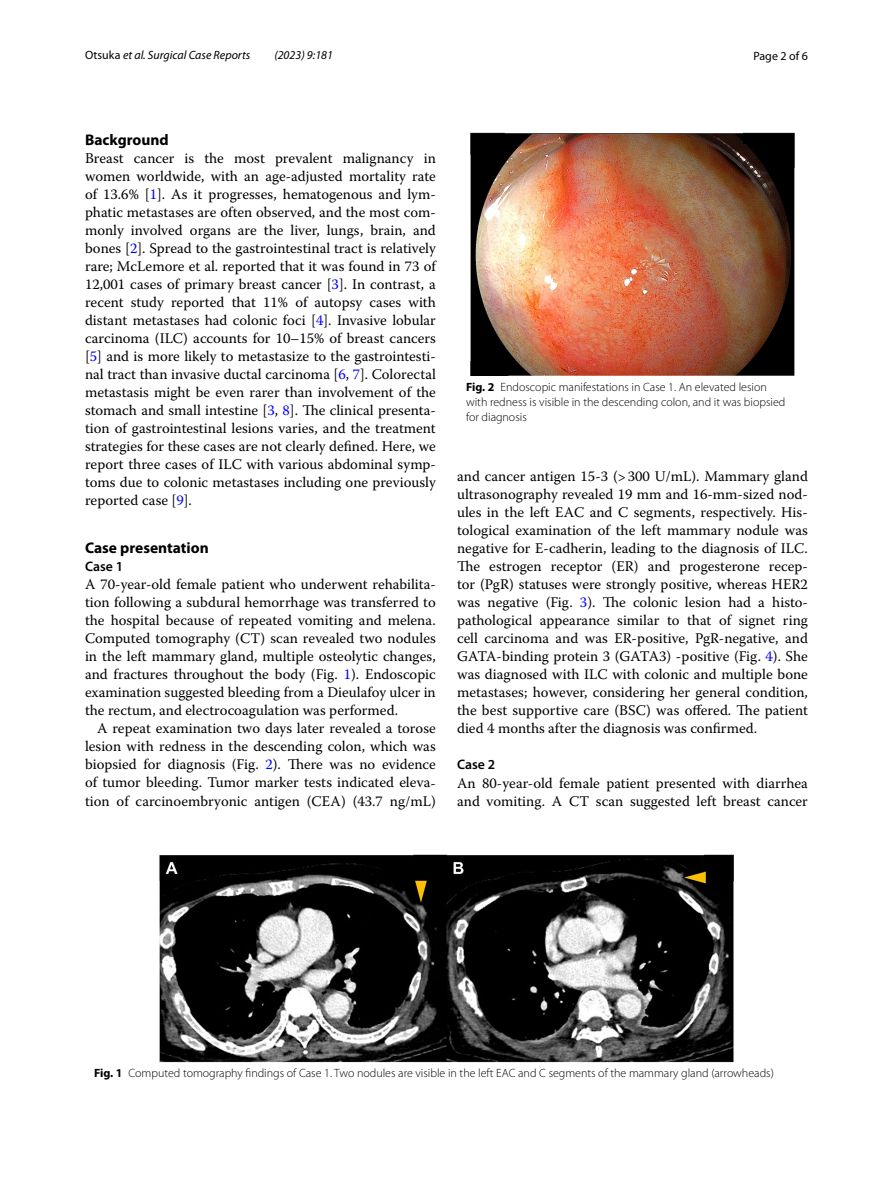
<style>
.page{position:relative;width:893px;height:1187px;background:#fff}
.page>*{position:absolute;margin:0;border:0;box-sizing:border-box;transform-origin:0 0}
.t1{font:700 15.45px "Myriad Pro";color:#000}
.t2{font:14.7px/18px "Warnock Pro";color:#000;text-align:justify}
.t3{font:600 13.8px "Myriad Pro";color:#000}
.t4{font:300 12px/15px "Myriad Pro";color:#000}
.t5{font:italic 12px "Myriad Pro";color:#000}
.t6{font:12px "Myriad Pro";color:#000}
.s1{font-style:normal}
.s2{color:#00f}
.s3{font-weight:700}
</style>
<div class="page">
<img style="left:160px;top:854px;width:573px;height:208px">
<img style="left:471px;top:133px;width:323px;height:242px">
<p class="t5" style="left:85px;top:48px;width:167px"><span class="s1">Otsuka</span> et al. Surgical Case Reports</p>
<p class="t5" style="left:274px;top:48px;width:60px">(2023) 9:181</p>
<p class="t6" style="left:753px;top:48px;width:56px">Page 2 of 6</p>
<p class="t1" style="left:85px;top:129px;width:85px">Background</p>
<p class="t2" style="left:85px;top:148px;width:352px">Breast cancer is the most prevalent malignancy in women worldwide, with an age-adjusted mortality rate of 13.6% [<span class="s2">1</span>]. As it progresses, hematogenous and lym&shy;phatic metastases are often observed, and the most com&shy;monly involved organs are the liver, lungs, brain, and bones [<span class="s2">2</span>]. Spread to the gastrointestinal tract is relatively rare; McLemore et al. reported that it was found in 73 of 12,001 cases of primary breast cancer [<span class="s2">3</span>]. In contrast, a recent study reported that 11% of autopsy cases with distant metastases had colonic foci [<span class="s2">4</span>]. Invasive lobular carcinoma (ILC) accounts for 10–15% of breast cancers [<span class="s2">5</span>] and is more likely to metastasize to the gastrointesti&shy;nal tract than invasive ductal carcinoma [<span class="s2">6</span>, <span class="s2">7</span>]. Colorectal metastasis might be even rarer than involvement of the stomach and small intestine [<span class="s2">3</span>, <span class="s2">8</span>]. The clinical presenta&shy;tion of gastrointestinal lesions varies, and the treatment strategies for these cases are not clearly defined. Here, we report three cases of ILC with various abdominal symp&shy;toms due to colonic metastases including one previously reported case [<span class="s2">9</span>].</p>
<p class="t1" style="left:85px;top:538px;width:125px">Case presentation</p>
<p class="t3" style="left:85px;top:558px;width:40px">Case 1</p>
<p class="t2" style="left:85px;top:575px;width:352px">A 70-year-old female patient who underwent rehabilita&shy;tion following a subdural hemorrhage was transferred to the hospital because of repeated vomiting and melena.<br>Computed tomography (CT) scan revealed two nodules in the left mammary gland, multiple osteolytic changes, and fractures throughout the body (Fig. <span class="s2">1</span>). Endoscopic examination suggested bleeding from a Dieulafoy ulcer in the rectum, and electrocoagulation was performed.</p>
<p class="t2" style="left:85px;top:719px;width:352px;text-indent:12px">A repeat examination two days later revealed a torose lesion with redness in the descending colon, which was biopsied for diagnosis (Fig. <span class="s2">2</span>). There was no evidence of tumor bleeding. Tumor marker tests indicated eleva&shy;tion of carcinoembryonic antigen (CEA) (43.7 ng/mL)</p>
<p class="t4" style="left:466px;top:379px;width:321px"><span class="s3">Fig. 2</span> Endoscopic manifestations in Case 1. An elevated lesion with redness is visible in the descending colon, and it was biopsied for diagnosis</p>
<p class="t2" style="left:457px;top:467px;width:352px">and cancer antigen 15-3 (&gt;300 U/mL). Mammary gland ultrasonography revealed 19 mm and 16-mm-sized nod&shy;ules in the left EAC and C segments, respectively. His&shy;tological examination of the left mammary nodule was negative for E-cadherin, leading to the diagnosis of ILC.<br>The estrogen receptor (ER) and progesterone recep&shy;tor (PgR) statuses were strongly positive, whereas HER2 was negative (Fig. <span class="s2">3</span>). The colonic lesion had a histo&shy;pathological appearance similar to that of signet ring cell carcinoma and was ER-positive, PgR-negative, and GATA-binding protein 3 (GATA3) -positive (Fig. <span class="s2">4</span>). She was diagnosed with ILC with colonic and multiple bone metastases; however, considering her general condition, the best supportive care (BSC) was offered. The patient died 4 months after the diagnosis was confirmed.</p>
<p class="t3" style="left:457px;top:756px;width:40px">Case 2</p>
<p class="t2" style="left:457px;top:773px;width:352px">An 80-year-old female patient presented with diarrhea and vomiting. A CT scan suggested left breast cancer</p>
<p class="t4" style="left:94px;top:1065px;width:681px"><span class="s3">Fig. 1</span> Computed tomography findings of Case 1. Two nodules are visible in the left EAC and C segments of the mammary gland (arrowheads)</p>
</div>
